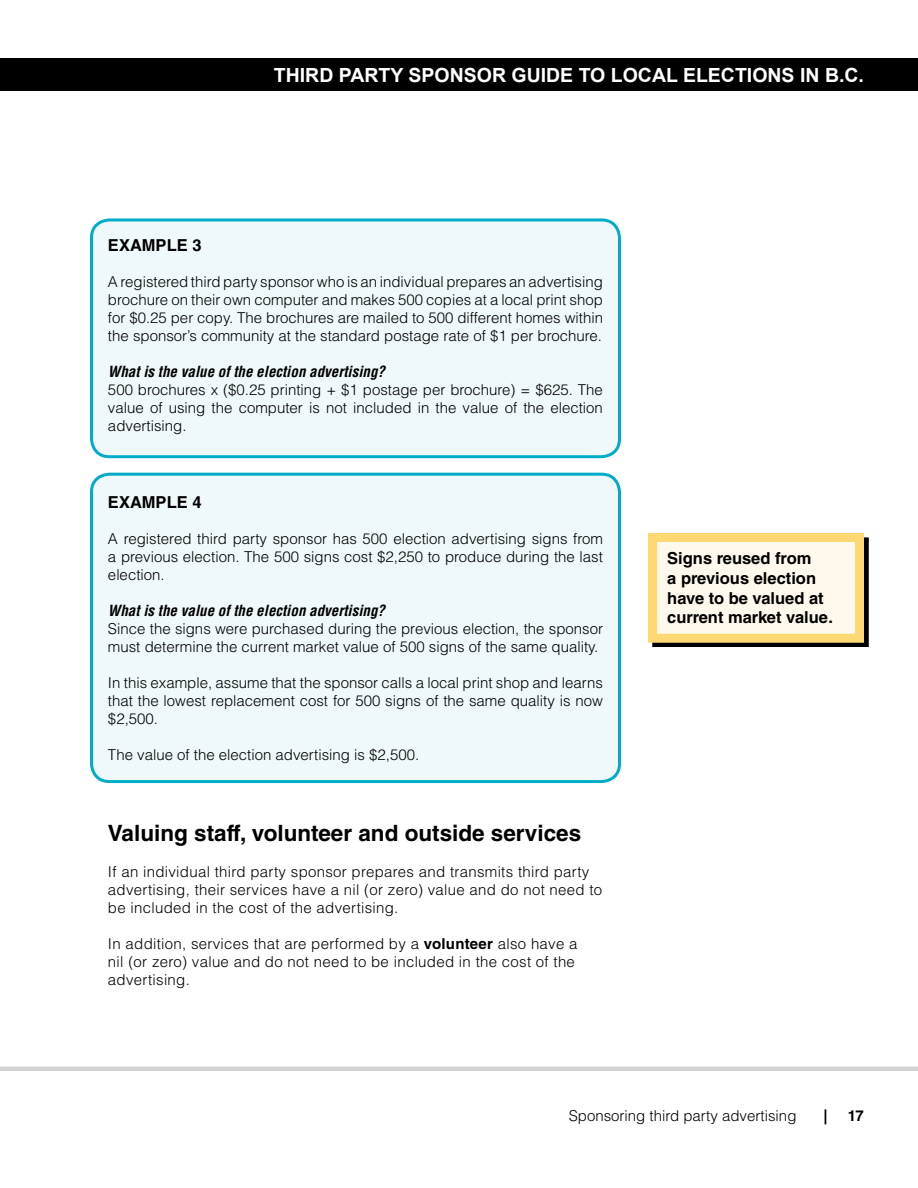
<style>
.page{position:relative;width:918px;height:1188px;background:#fff}
.page>*{position:absolute;margin:0;border:0;box-sizing:border-box;transform-origin:0 0}
.Heading_2__after_bul{font:700 22.5px "Helvetica LT Std";color:#000}
.t1{font:700 19.5px "Arial";color:#fff}
.Example_heading__aft{font:700 16.5px/19.8px "Helvetica LT Std";color:#000}
.Example_body{font:300 15px/18px "Helvetica LT Std";color:#000;text-align:justify}
.Body{font:300 15px/18px "Helvetica LT Std";letter-spacing:.02em;color:#000}
.Body_tip_question{font:italic 700 condensed 15px "Helvetica LT Std";color:#000}
.t2{font:700 15px "Helvetica LT Std";color:#000}
.s1{font-weight:700}
</style>
<div class="page">
<div style="left:0;top:58px;width:918px;height:33px;background:#000"></div>
<div style="left:0;top:1066px;width:918px;height:5px;background:#d1d3d4"></div>
<div style="left:91px;top:220px;width:528px;height:237px;background:#eff8fa;border-radius:18px"></div>
<div style="left:90px;top:218px;width:531px;height:240px;border:3px solid #00acc8;border-radius:18px"></div>
<div style="left:91px;top:474px;width:528px;height:308px;background:#eff8fa;border-radius:18px"></div>
<div style="left:90px;top:473px;width:531px;height:310px;border:3px solid #00acc8;border-radius:18px"></div>
<div style="left:652px;top:537px;width:216px;height:110px;background:#000"></div>
<div style="left:652px;top:537px;width:208px;height:101px;background:#fff9ed"></div>
<div style="left:648px;top:533px;width:216px;height:110px;border:9px solid #ffd773"></div>
<h2 class="t1" style="left:274px;top:62px;width:592px">THIRD PARTY SPONSOR GUIDE TO LOCAL ELECTIONS IN B.C.</h2>
<h3 class="Example_heading__aft" style="left:108px;top:235px;width:95px">EXAMPLE 3</h3>
<p class="Example_body" style="left:108px;top:273px;width:497px">A registered third party sponsor who is an individual prepares an advertising brochure on their own computer and makes 500 copies at a local print shop for $0. 25 per copy. The brochures are mailed to 500 different homes within the sponsor’s community at the standard postage rate of $1 per brochure.</p>
<p class="Body_tip_question" style="left:108px;top:362px;width:279px">What is the value of the election advertising?</p>
<p class="Example_body" style="left:108px;top:381px;width:496px">500 brochures x ($0. 25 printing + $1 postage per brochure) = $625. The value of using the computer is not included in the value of the election advertising.</p>
<h3 class="Example_heading__aft" style="left:108px;top:492px;width:95px">EXAMPLE 4</h3>
<p class="Example_body" style="left:108px;top:529px;width:497px">A registered third party sponsor has 500 election advertising signs from a previous election. The 500 signs cost $2,250 to produce during the last election.</p>
<p class="Body_tip_question" style="left:108px;top:601px;width:279px">What is the value of the election advertising?</p>
<p class="Example_body" style="left:108px;top:619px;width:497px">Since the signs were purchased during the previous election, the sponsor must determine the current market value of 500 signs of the same quality.</p>
<p class="Example_body" style="left:108px;top:673px;width:496px">In this example, assume that the sponsor calls a local print shop and learns that the lowest replacement cost for 500 signs of the same quality is now $2,500.</p>
<p class="Example_body" style="left:108px;top:745px;width:310px">The value of the election advertising is $2,500.</p>
<h2 class="Heading_2__after_bul" style="left:108px;top:819px;width:475px">Valuing staff, volunteer and outside services</h2>
<p class="Body" style="left:108px;top:862px;width:496px">If an individual third party sponsor prepares and transmits third party advertising, their services have a nil (or zero) value and do not need to be included in the cost of the advertising.</p>
<p class="Body" style="left:108px;top:934px;width:471px">In addition, services that are performed by a <span class="s1">volunteer</span> also have a nil (or zero) value and do not need to be included in the cost of the advertising.</p>
<p class="Example_heading__aft" style="left:667px;top:548px;width:167px">Signs reused from<br>a previous election have to be valued at current market value.</p>
<p class="Example_body" style="left:569px;top:1106px;width:229px">Sponsoring third party advertising</p>
<p class="t2" style="left:824px;top:1106px;width:6px">|</p>
<p class="t2" style="left:848px;top:1106px;width:18px">17</p>
</div>
